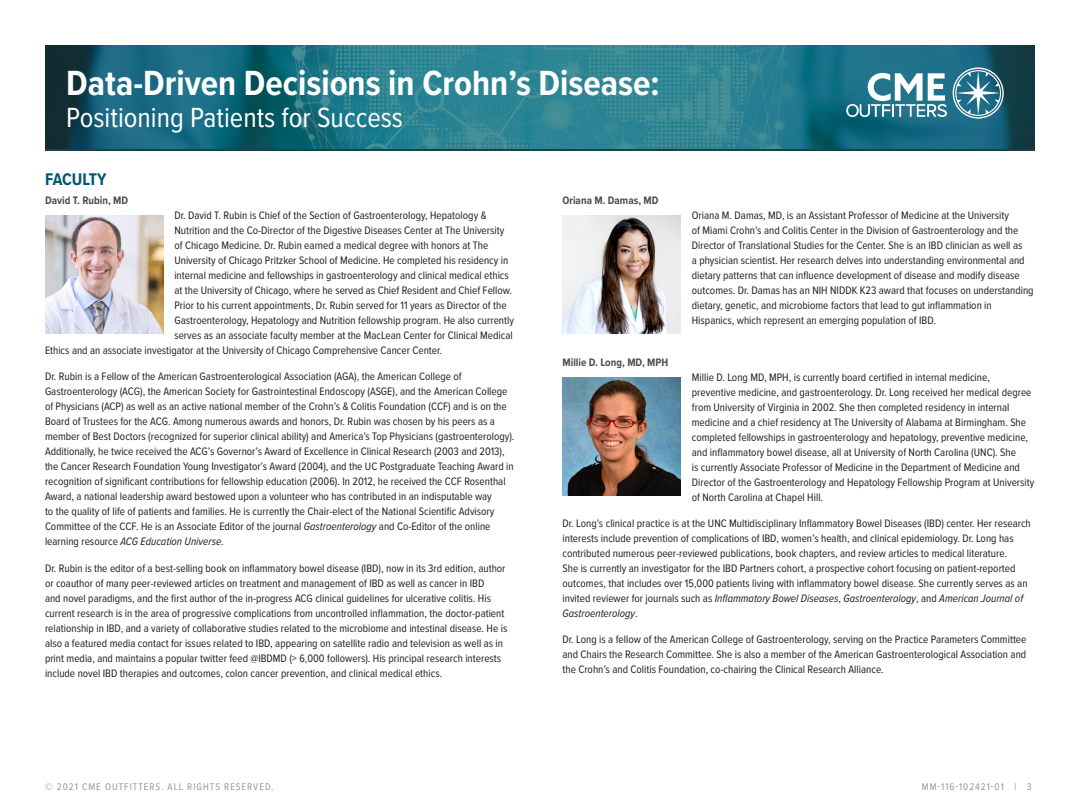
<style>
.page{position:relative;width:1080px;height:810px;background:#fff}
.page>*{position:absolute;margin:0;border:0;box-sizing:border-box;transform-origin:0 0}
.t1{font:700 36.25px "Proxima Nova Cond";color:#fff}
.t2{font:28.75px "Proxima Nova Cond";color:#fff}
.t3{font:700 17.5px "Proxima Nova Cond";letter-spacing:-.01em;color:#005774}
.bios{font:11.25px/15px "Proxima Nova Cond";color:#231f20}
.faculty_name_-_bookl{font:700 11.25px "Proxima Nova Cond";color:#4b4c4d}
.t4{font:10px "Proxima Nova Cond";letter-spacing:.1em;color:#939598}
.s1{font-style:italic}
</style>
<div class="page">
<div style="left:45px;top:146px;width:990px;height:5px;background:#1e3e4e"></div>
<img style="left:45px;top:45px;width:990px;height:104px">
<svg style="left:953px;top:68px;width:51px;height:51px;background:#558da1"></svg>
<svg style="left:846px;top:73px;width:101px;height:44px"></svg>
<img style="left:45px;top:216px;width:118px;height:118px">
<img style="left:562px;top:215px;width:119px;height:119px">
<img style="left:562px;top:377px;width:119px;height:118px">
<h1 class="t1" style="left:66px;top:57px;width:595px">Data-Driven Decisions in Crohn’s Disease:</h1>
<h2 class="t2" style="left:66px;top:97px;width:338px">Positioning Patients for Success</h2>
<p class="t3" style="left:45px;top:166px;width:63px">FACULTY</p>
<p class="faculty_name_-_bookl" style="left:45px;top:192px;width:85px">David T. Rubin, MD</p>
<p class="bios" style="left:174px;top:207px;width:314px">Dr. David T. Rubin is Chief of the Section of Gastroenterology, Hepatology &amp;</p>
<p class="bios" style="left:174px;top:222px;width:331px">Nutrition and the Co-Director of the Digestive Diseases Center at The University</p>
<p class="bios" style="left:174px;top:237px;width:316px">of Chicago Medicine. Dr. Rubin earned a medical degree with honors at The</p>
<p class="bios" style="left:174px;top:252px;width:336px">University of Chicago Pritzker School of Medicine. He completed his residency in</p>
<p class="bios" style="left:174px;top:267px;width:336px">internal medicine and fellowships in gastroenterology and clinical medical ethics</p>
<p class="bios" style="left:174px;top:282px;width:339px">at the University of Chicago, where he served as Chief Resident and Chief Fellow.</p>
<p class="bios" style="left:174px;top:297px;width:334px">Prior to his current appointments, Dr. Rubin served for 11 years as Director of the</p>
<p class="bios" style="left:174px;top:312px;width:341px">Gastroenterology, Hepatology and Nutrition fellowship program. He also currently</p>
<p class="bios" style="left:174px;top:327px;width:340px">serves as an associate faculty member at the MacLean Center for Clinical Medical</p>
<p class="bios" style="left:45px;top:342px;width:399px">Ethics and an associate investigator at the University of Chicago Comprehensive Cancer Center.</p>
<p class="bios" style="left:45px;top:369px;width:471px">Dr. Rubin is a Fellow of the American Gastroenterological Association (AGA), the American College of Gastroenterology (ACG), the American Society for Gastrointestinal Endoscopy (ASG E), and the American College of Physicians (ACP) as well as an active national member of the Crohn’s &amp; Colitis Foundation (CCF) and is on the Board of Trustees for the ACG. Among numerous awards and honors, Dr. Rubin was chosen by his peers as a member of Best Doctors (recognized for superior clinical ability) and America’s Top Physicians (gastroenterology).<br>Additionally, he twice received the ACG’s Governor’s Award of Excellence in Clinical Research (2003 and 2013), the Cancer Research Foundation Young Investigator’s Award (2004), and the UC Postgraduate Teaching Award in recognition of significant contributions for fellowship education (2006). In 2012, he received the CCF Rosenthal Award, a national leadership award bestowed upon a volunteer who has contributed in an indisputable way<br>to the quality of life of patients and families. He is currently the Chair-elect of the National Scientific Advisory Committee of the CCF. He is an Associate Editor of the journal <span class="s1">Gastroenterology</span> and Co-Editor of the online learning resource <span class="s1">ACG Education Universe</span>.</p>
<p class="bios" style="left:45px;top:560px;width:464px">Dr. Rubin is the editor of a best-selling book on inflammatory bowel disease (IBD), now in its 3rd edition, author or coauthor of many peer-reviewed articles on treatment and management of IBD as well as cancer in IBD<br>and novel paradigms, and the first author of the in-progress ACG clinical guidelines for ulcerative colitis. His current research is in the area of progressive complications from uncontrolled inflammation, the doctor-patient relationship in IBD, and a variety of collaborative studies related to the microbiome and intestinal disease. He is also a featured media contact for issues related to IBD, appearing on satellite radio and television as well as in print media, and maintains a popular twitter feed @IBDMD (&gt; 6,000 followers). His principal research interests include novel IBD therapies and outcomes, colon cancer prevention, and clinical medical ethics.</p>
<p class="faculty_name_-_bookl" style="left:562px;top:192px;width:98px">Oriana M. Damas, MD</p>
<p class="faculty_name_-_bookl" style="left:562px;top:354px;width:107px">Millie D. Long, MD, MPH</p>
<p class="bios" style="left:692px;top:207px;width:343px">Oriana M. Damas, MD, is an Assistant Professor of Medicine at the University<br>of Miami Crohn’s and Colitis Center in the Division of Gastroenterology and the Director of Translational Studies for the Center. She is an IBD clinician as well as<br>a physician scientist. Her research delves into understanding environmental and dietary patterns that can influence development of disease and modify disease outcomes. Dr. Damas has an NIH NIDDK K23 award that focuses on understanding dietary, genetic, and microbiome factors that lead to gut inflammation in Hispanics, which represent an emerging population of IBD.</p>
<p class="bios" style="left:692px;top:369px;width:344px">Millie D. Long MD, MPH, is currently board certified in internal medicine, preventive medicine, and gastroenterology. Dr. Long received her medical degree from University of Virginia in 2002. She then completed residency in internal medicine and a chief residency at The University of Alabama at Birmingham. She completed fellowships in gastroenterology and hepatology, preventive medicine, and inflammatory bowel disease, all at University of North Carolina (UNC). She<br>is currently Associate Professor of Medicine in the Department of Medicine and Director of the Gastroenterology and Hepatology Fellowship Program at University of North Carolina at Chapel Hill.</p>
<p class="bios" style="left:562px;top:515px;width:470px">Dr. Long’s clinical practice is at the UNC Multidisciplinary Inflammatory Bowel Diseases (IBD) center. Her research interests include prevention of complications of IBD, women’s health, and clinical epidemiology. Dr. Long has contributed numerous peer-reviewed publications, book chapters, and review articles to medical literature.<br>She is currently an investigator for the IBD Partners cohort, a prospective cohort focusing on patient-reported outcomes, that includes over 15,000 patients living with inflammatory bowel disease. She currently serves as an invited reviewer for journals such as <span class="s1">Inflammatory Bowel Diseases</span>, <span class="s1">Gastroenterology</span>, and <span class="s1">American Journal of Gastroenterology</span>.</p>
<p class="bios" style="left:562px;top:632px;width:466px;text-align:justify">Dr. Long is a fellow of the American College of Gastroenterology, serving on the Practice Parameters Committee and Chairs the Research Committee. She is also a member of the American Gastroenterological Association and the Crohn’s and Colitis Foundation, co-chairing the Clinical Research Alliance.</p>
<p class="t4" style="left:45px;top:780px;width:230px">© 2021 CME Outfitters. All rights reserved.</p>
<p class="t4" style="left:922px;top:780px;width:111px">MM-116-102421-01 | 3</p>
</div>
